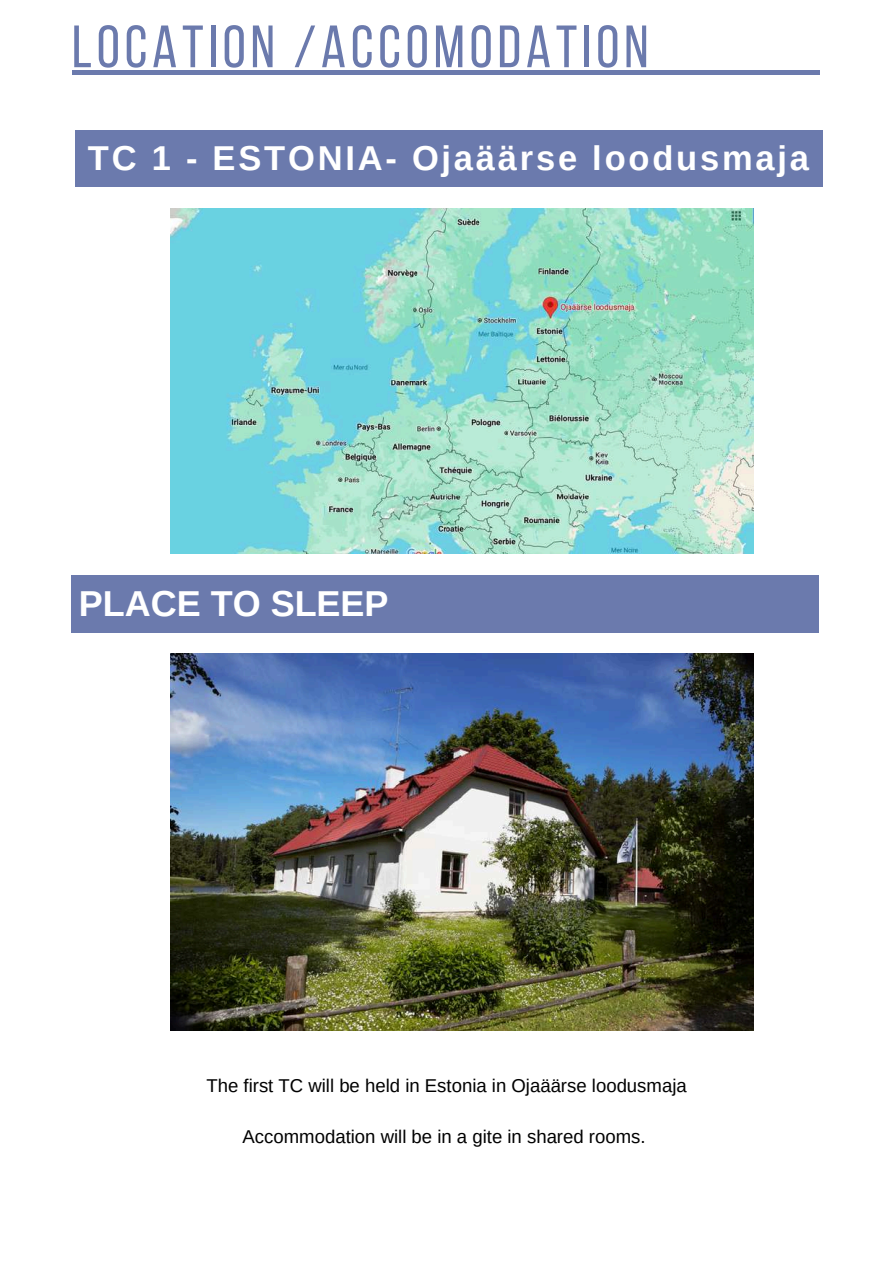
<style>
.page{position:relative;width:894px;height:1264px;background:#fff}
.page>*{position:absolute;margin:0;border:0;box-sizing:border-box;transform-origin:0 0}
.t1{font:59.55px "Bebas Neue";letter-spacing:.08em;color:#6b7aad}
.t2{font:700 36px "Arimo";color:#fff}
.t3{font:700 34.5px "Arimo";letter-spacing:.08em;color:#fff}
.t4{font:18.6px "Arimo";color:#000}
</style>
<div class="page">
<hr style="left:72px;top:71px;width:747px;height:3px;background:#6b7aad">
<div style="left:75px;top:130px;width:747px;height:57px;background:#6b7aad"></div>
<div style="left:71px;top:576px;width:747px;height:56px;background:#6b7aad"></div>
<img style="left:170px;top:208px;width:583px;height:345px">
<img style="left:170px;top:653px;width:583px;height:377px">
<h1 class="t1" style="left:72px;top:23px;width:578px">LOCATION /ACCOMODATION</h1>
<h3 class="t3" style="left:88px;top:138px;width:722px">TC 1 - ESTONIA- Ojaäärse loodusmaja</h3>
<h2 class="t2" style="left:79px;top:583px;width:311px">PLACE TO SLEEP</h2>
<p class="t4" style="left:206px;top:1075px;width:481px">The first TC will be held in Estonia in Ojaäärse loodusmaja</p>
<p class="t4" style="left:242px;top:1126px;width:404px">Accommodation will be in a gite in shared rooms.</p>
</div>
